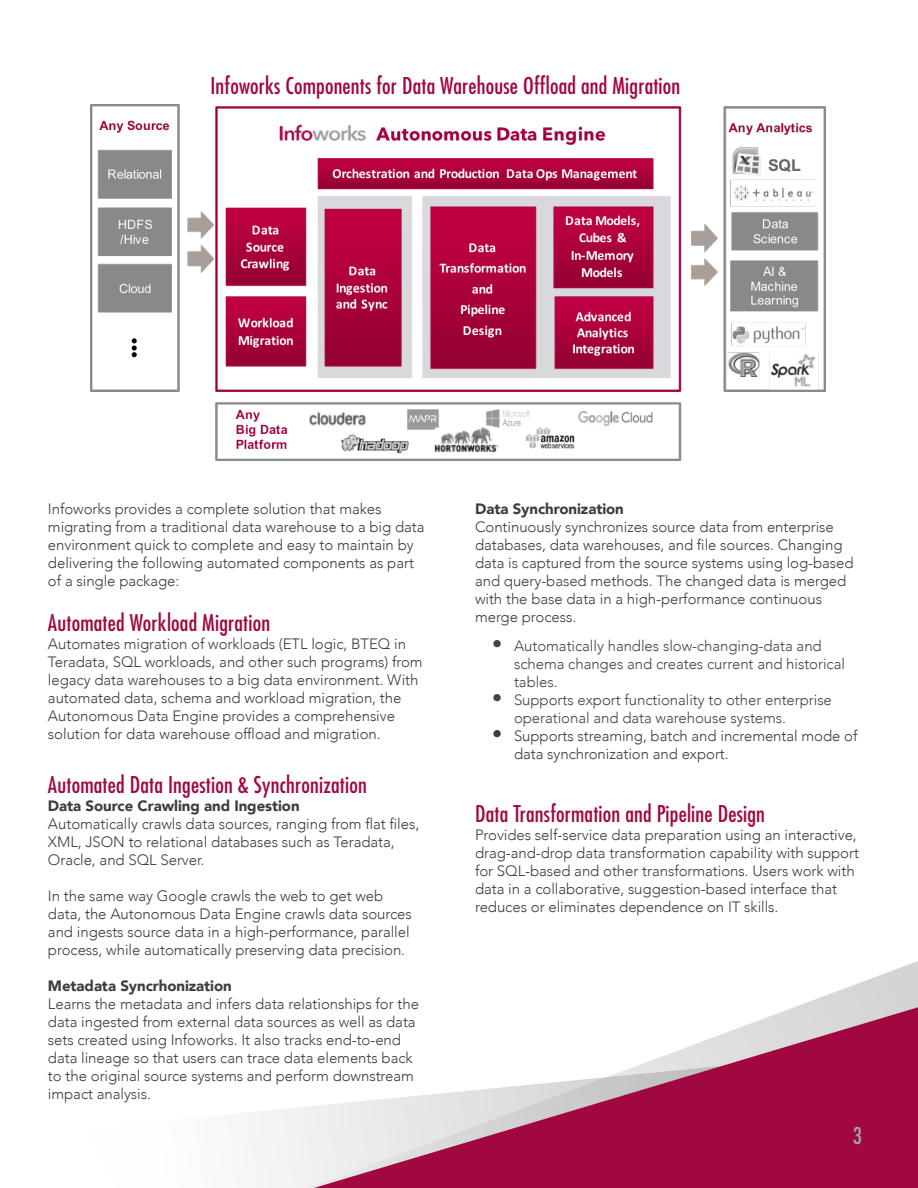
<style>
.page{position:relative;width:918px;height:1188px;background:#fff}
.page>*{position:absolute;margin:0;border:0;box-sizing:border-box;transform-origin:0 0}
.body{font:condensed 22.5px "Futura Std";letter-spacing:.01em;color:#a10740}
.t1{font:condensed 22.5px "Futura Std";color:#a3a3a3}
.body-2{font:300 15px/18px "Avenir";letter-spacing:-.005em;color:#3d3d3d}
.t2{font:300 15px/18px "Avenir";letter-spacing:-.005em;color:#454545}
.body-3{font:900 15px "Avenir";letter-spacing:-.005em;color:#3d3d3d}
.s1{font-family:"Futura Std";font-stretch:condensed;font-size:19.5px}
</style>
<div class="page">
<svg style="left:796px;top:961px;width:122px;height:46px"></svg>
<div style="left:258px;top:1106px;width:56px;height:82px;background:#f3f3f3"></div>
<svg style="left:314px;top:1007px;width:604px;height:181px"></svg>
<img style="left:90px;top:104px;width:735px;height:357px">
<p class="body" style="left:210px;top:72px;width:471px">Infoworks Components for Data Warehouse Offload and Migration</p>
<p class="body-2" style="left:48px;top:500px;width:378px">Infoworks provides a complete solution that makes migrating from a traditional data warehouse to a big data environment quick to complete and easy to maintain by delivering the following automated components as part of a single package:</p>
<p class="body" style="left:48px;top:609px;width:224px">Automated Workload Migration</p>
<p class="body-2" style="left:48px;top:635px;width:376px">Automates migration of workloads (ETL logic, BTEQ in Teradata, SQL workloads, and other such programs) from legacy data warehouses to a big data environment. With automated data, schema and workload migration, the Autonomous Data Engine provides a comprehensive solution for data warehouse offload and migration.</p>
<p class="body" style="left:48px;top:771px;width:320px">Automated Data Ingestion &amp; Synchronization</p>
<p class="body-3" style="left:48px;top:793px;width:253px">Data Source Crawling and Ingestion</p>
<p class="body-2" style="left:48px;top:815px;width:373px">Automatically crawls data sources, ranging from flat files,<br>XML, JSON to relational databases such as Teradata,<br>Oracle, and SQL Server.</p>
<p class="body-2" style="left:48px;top:887px;width:365px">In the same way Google crawls the web to get web data, the Autonomous Data Engine crawls data sources and ingests source data in a high-performance, parallel process, while automatically preserving data precision.</p>
<p class="body-3" style="left:48px;top:973px;width:185px">Metadata Syncrhonization</p>
<p class="body-2" style="left:48px;top:995px;width:373px">Learns the metadata and infers data relationships for the data ingested from external data sources as well as data sets created using Infoworks. It also tracks end-to-end data lineage so that users can trace data elements back to the original source systems and perform downstream impact analysis.</p>
<p class="body-3" style="left:475px;top:496px;width:150px">Data Synchronization</p>
<p class="body-2" style="left:475px;top:518px;width:380px">Continuously synchronizes source data from enterprise databases, data warehouses, and file sources. Changing data is captured from the source systems using log-based and query-based methods. The changed data is merged with the base data in a high-performance continuous merge process.</p>
<p class="t2" style="left:514px;top:637px;width:332px;text-indent:-21px"><span class="s1">•</span> Automatically handles slow-changing-data and schema changes and creates current and historical tables.</p>
<p class="t2" style="left:514px;top:691px;width:319px;text-indent:-21px"><span class="s1">•</span> Supports export functionality to other enterprise operational and data warehouse systems.</p>
<p class="body-2" style="left:514px;top:727px;width:345px;text-indent:-21px"><span class="s1">•</span> Supports streaming, batch and incremental mode of data synchronization and export.</p>
<p class="body" style="left:475px;top:800px;width:292px">Data Transformation and Pipeline Design</p>
<p class="body-2" style="left:475px;top:826px;width:385px">Provides self-service data preparation using an interactive, drag-and-drop data transformation capability with support for SQL-based and other transformations. Users work with data in a collaborative, suggestion-based interface that reduces or eliminates dependence on IT skills.</p>
<p class="t1" style="left:853px;top:1123px;width:11px">3</p>
</div>
